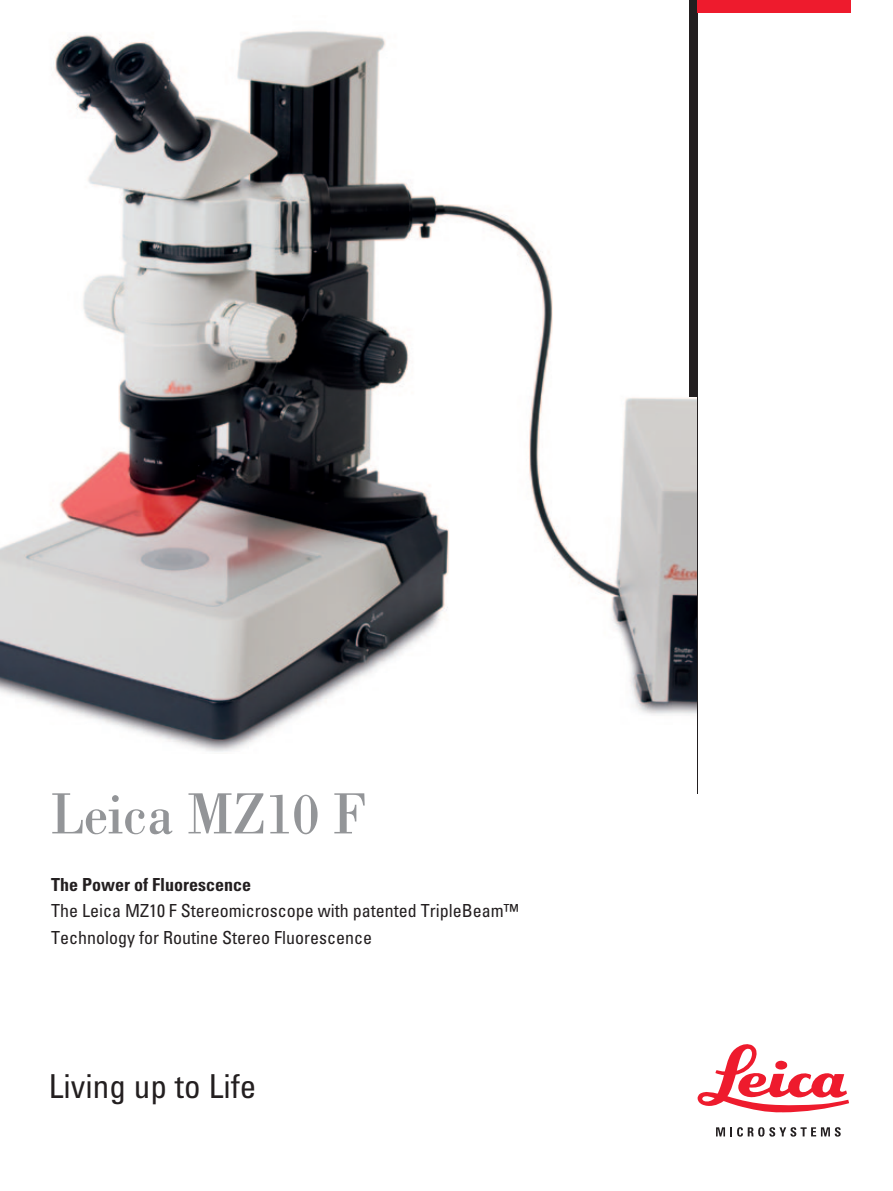
<style>
.page{position:relative;width:893px;height:1191px;background:#fff}
.page>*{position:absolute;margin:0;border:0;box-sizing:border-box;transform-origin:0 0}
.t1{font:60px "Leicana";color:#939598}
.t2{font:condensed 33px "Univers LT Std";color:#231f20}
.t3{font:condensed 18px/26.2px "Univers LT Std";color:#231f20}
.t4{font:700 condensed 18px "Univers LT Std";color:#231f20}
</style>
<div class="page">
<img style="left:0;top:30px;width:697px;height:722px">
<hr style="left:697px;top:0;width:1px;height:793px;background:#231f20">
<div style="left:689px;top:0;width:8px;height:397px;background:#231f20"></div>
<div style="left:697px;top:0;width:153px;height:13px;background:#ee1b2d"></div>
<svg style="left:697px;top:1044px;width:152px;height:68px"></svg>
<svg style="left:716px;top:1127px;width:125px;height:9px"></svg>
<h1 class="t1" style="left:51px;top:777px;width:316px">Leica MZ10 F</h1>
<p class="t4" style="left:51px;top:873px;width:201px">The Power of Fluorescence</p>
<p class="t3" style="left:51px;top:897px;width:469px">The Leica MZ10 F Stereomicroscope with patented TripleBeam™<br>Technology for Routine Stereo Fluorescence</p>
<h2 class="t2" style="left:49px;top:1065px;width:209px">Living up to Life</h2>
</div>
